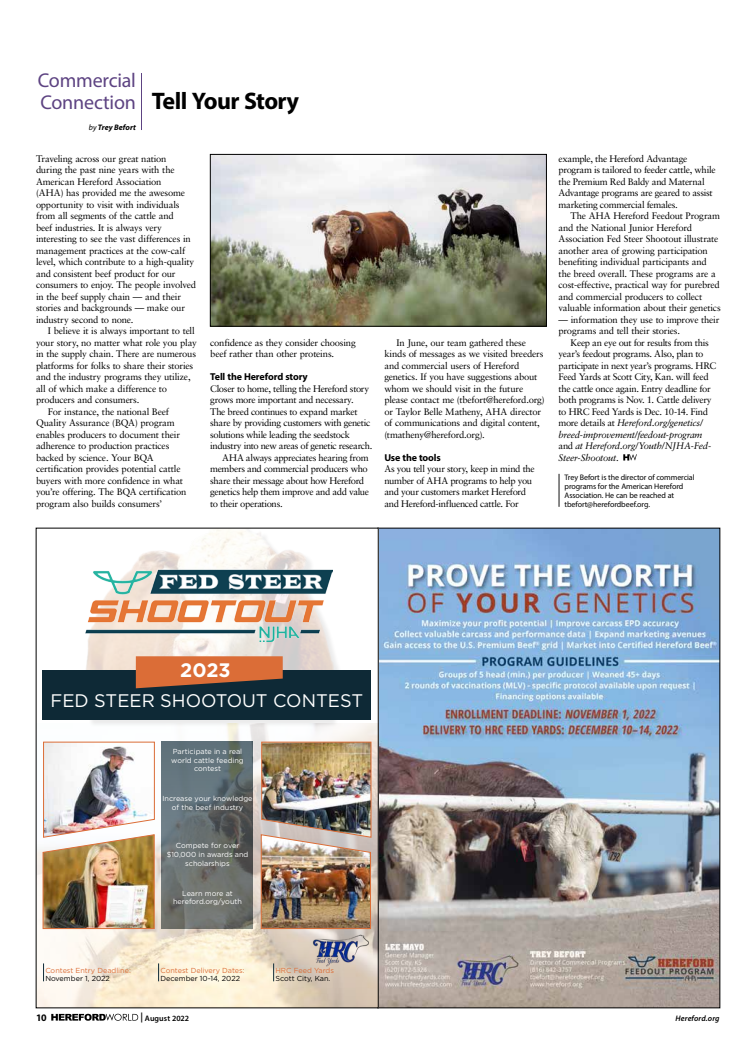
<style>
.page{position:relative;width:756px;height:1044px;background:#fff}
.page>*{position:absolute;margin:0;border:0;box-sizing:border-box;transform-origin:0 0}
.t1{font:700 24px "Myriad Pro";letter-spacing:-.025em;color:#000}
.t2{font:20px/22px "Myriad Pro";letter-spacing:-.01em;color:#5d4382}
.t3{font:700 19.5px "Gotham";color:#fff}
.t4{font:18.2px "Gotham";color:#fff}
.t5{font:700 10px "Myriad Pro";letter-spacing:-.015em;color:#000}
.t6{font:9.5px/11.5px "Sabon LT Pro";letter-spacing:-.025em;color:#000}
.t7{font:8px/9px "Myriad Pro";letter-spacing:-.01em;color:#000}
.t8{font:italic 700 8px "Myriad Pro";letter-spacing:.005em;color:#000}
.t9{font:italic 600 8px "Myriad Pro";letter-spacing:.015em;color:#000}
.t10{font:600 8px "Myriad Pro";letter-spacing:.005em;color:#000}
.t11{font:7.3px/8.7px "Gotham";color:#fff;text-align:center}
.t12{font:7.3px "Gotham";color:#db6d37}
.t13{font:7.3px "Gotham";color:#000}
.s1{font-weight:400}
.s2{font-style:italic}
.s3{font-size:10px}
</style>
<div class="page">
<hr style="left:559px;top:474px;width:1px;height:33px;background:#000">
<svg style="left:623px;top:454px;width:14px;height:7px"></svg>
<hr style="left:141px;top:73px;width:1px;height:57px;background:#5d4382">
<img style="left:380px;top:530px;width:338px;height:476px">
<img style="left:42px;top:530px;width:296px;height:190px">
<img style="left:86px;top:570px;width:246px;height:71px">
<img style="left:38px;top:723px;width:338px;height:283px">
<img style="left:42px;top:742px;width:113px;height:187px">
<img style="left:261px;top:742px;width:111px;height:187px">
<div style="left:43px;top:670px;width:328px;height:50px;background:#0e2936"></div>
<svg style="left:136px;top:656px;width:147px;height:32px;background:#bd6438"></svg>
<svg style="left:43px;top:963px;width:1px;height:18px"></svg>
<svg style="left:158px;top:963px;width:1px;height:18px"></svg>
<svg style="left:273px;top:963px;width:1px;height:18px"></svg>
<img style="left:312px;top:929px;width:59px;height:39px">
<img style="left:212px;top:156px;width:333px;height:168px">
<div style="left:210px;top:154px;width:337px;height:172px;border:1px solid #000"></div>
<svg style="left:51px;top:1014px;width:87px;height:7px"></svg>
<h2 class="t2" style="left:38px;top:69px;width:100px">Commercial<br>Connection</h2>
<p class="t8" style="left:89px;top:122px;width:49px"><span class="s1">by</span> Trey Befort</p>
<h1 class="t1" style="left:152px;top:85px;width:149px">Tell Your Story</h1>
<p class="t6" style="left:36px;top:152px;width:162px">Traveling across our great nation<br>during the past nine years with the American Hereford Association<br>(AHA) has provided me the awesome opportunity to visit with individuals from all segments of the cattle and<br>beef industries. It is always very interesting to see the vast differences in management practices at the cow-calf level, which contribute to a high-quality and consistent beef product for our consumers to enjoy. The people involved in the beef supply chain — and their stories and backgrounds — make our industry second to none.</p>
<p class="t6" style="left:48px;top:325px;width:148px">I believe it is always important to tell</p>
<p class="t6" style="left:36px;top:336px;width:162px">your story, no matter what role you play</p>
<p class="t6" style="left:36px;top:348px;width:162px">in the supply chain. There are numerous</p>
<p class="t6" style="left:36px;top:359px;width:159px">platforms for folks to share their stories</p>
<p class="t6" style="left:36px;top:371px;width:156px">and the industry programs they utilize,</p>
<p class="t6" style="left:36px;top:382px;width:133px">all of which make a difference to</p>
<p class="t6" style="left:36px;top:394px;width:105px">producers and consumers.</p>
<p class="t6" style="left:48px;top:405px;width:123px">For instance, the national Beef</p>
<p class="t6" style="left:36px;top:417px;width:140px">Quality Assurance (BQA) program</p>
<p class="t6" style="left:36px;top:428px;width:146px">enables producers to document their</p>
<p class="t6" style="left:36px;top:440px;width:135px">adherence to production practices</p>
<p class="t6" style="left:36px;top:451px;width:119px">backed by science. Your BQA</p>
<p class="t6" style="left:36px;top:463px;width:146px">certification provides potential cattle</p>
<p class="t6" style="left:36px;top:474px;width:148px">buyers with more confidence in what</p>
<p class="t6" style="left:36px;top:486px;width:152px">you’re offering. The BQA certification</p>
<p class="t6" style="left:36px;top:497px;width:128px">program also builds consumers’</p>
<p class="t6" style="left:210px;top:336px;width:147px">confidence as they consider choosing beef rather than other proteins.</p>
<p class="t5" style="left:210px;top:370px;width:99px">Tell the Hereford story</p>
<p class="t6" style="left:210px;top:382px;width:161px">Closer to home, telling the Hereford story</p>
<p class="t6" style="left:210px;top:394px;width:145px">grows more important and necessary.</p>
<p class="t6" style="left:210px;top:405px;width:149px">The breed continues to expand market</p>
<p class="t6" style="left:210px;top:417px;width:162px">share by providing customers with genetic</p>
<p class="t6" style="left:210px;top:428px;width:141px">solutions while leading the seedstock</p>
<p class="t6" style="left:210px;top:440px;width:164px">industry into new areas of genetic research.</p>
<p class="t6" style="left:222px;top:451px;width:148px">AHA always appreciates hearing from</p>
<p class="t6" style="left:210px;top:463px;width:159px">members and commercial producers who</p>
<p class="t6" style="left:210px;top:474px;width:156px">share their message about how Hereford</p>
<p class="t6" style="left:210px;top:486px;width:160px">genetics help them improve and add value</p>
<p class="t6" style="left:210px;top:497px;width:74px">to their operations.</p>
<p class="t6" style="left:384px;top:336px;width:162px;text-indent:12px">In June, our team gathered these kinds of messages as we visited breeders and commercial users of Hereford genetics. If you have suggestions about whom we should visit in the future please contact me (tbefort@hereford.org) or Taylor Belle Matheny, AHA director of communications and digital content, (tmatheny@hereford.org).</p>
<p class="t5" style="left:384px;top:451px;width:58px">Use the tools</p>
<p class="t6" style="left:384px;top:463px;width:152px">As you tell your story, keep in mind the number of AHA programs to help you and your customers market Hereford and Hereford-influenced cattle. For</p>
<p class="t6" style="left:559px;top:152px;width:159px">example, the Hereford Advantage program is tailored to feeder cattle, while the Premium Red Baldy and Maternal Advantage programs are geared to assist marketing commercial females.</p>
<p class="t6" style="left:559px;top:210px;width:164px;text-indent:12px">The AHA Hereford Feedout Program and the National Junior Hereford Association Fed Steer Shootout illustrate another area of growing participation benefiting individual participants and the breed overall. These programs are a cost-effective, practical way for purebred and commercial producers to collect valuable information about their genetics</p>
<p class="t6" style="left:559px;top:313px;width:163px">— information they use to improve their programs and tell their stories.</p>
<p class="t6" style="left:559px;top:336px;width:159px;text-indent:12px">Keep an eye out for results from this year’s feedout programs. Also, plan to participate in next year’s programs. HRC Feed Yards at Scott City, Kan. will feed the cattle once again. Entry deadline for both programs is Nov. 1. Cattle delivery to HRC Feed Yards is Dec. 10-14. Find more details at <span class="s2">Hereford.org/genetics/ breed-improvement/feedout-program </span>and <span class="s2">at Hereford.org/Youth/NJHA-Fed-Steer-Shootout</span>.</p>
<p class="t7" style="left:565px;top:473px;width:132px">Trey Befort is the director of commercial programs for the American Hereford Association. He can be reached at tbefort@herefordbeef.org.</p>
<h3 class="t3" style="left:180px;top:658px;width:52px">2023</h3>
<h3 class="t4" style="left:50px;top:689px;width:314px">FED STEER SHOOTOUT CONTEST</h3>
<p class="t12" style="left:45px;top:965px;width:87px">Contest Entry Deadline:</p>
<p class="t13" style="left:45px;top:974px;width:66px">November 1, 2022</p>
<p class="t11" style="left:171px;top:747px;width:74px">Participate in a real world cattle feeding contest</p>
<p class="t11" style="left:162px;top:794px;width:92px">Increase your knowledge of the beef industry</p>
<p class="t11" style="left:167px;top:841px;width:83px">Compete for over $10,000 in awards and scholarships</p>
<p class="t11" style="left:173px;top:889px;width:70px">Learn more at hereford.org/youth</p>
<p class="t12" style="left:160px;top:965px;width:86px">Contest Delivery Dates:</p>
<p class="t13" style="left:160px;top:974px;width:81px">December 10-14, 2022</p>
<p class="t12" style="left:275px;top:965px;width:60px">HRC Feed Yards</p>
<p class="t13" style="left:275px;top:974px;width:56px">Scott City, Kan.</p>
<p class="t5" style="left:36px;top:1011px;width:12px">10</p>
<p class="t10" style="left:140px;top:1013px;width:50px"><span class="s3">|</span> August 2022</p>
<p class="t9" style="left:676px;top:1013px;width:45px">Hereford.org</p>
</div>
